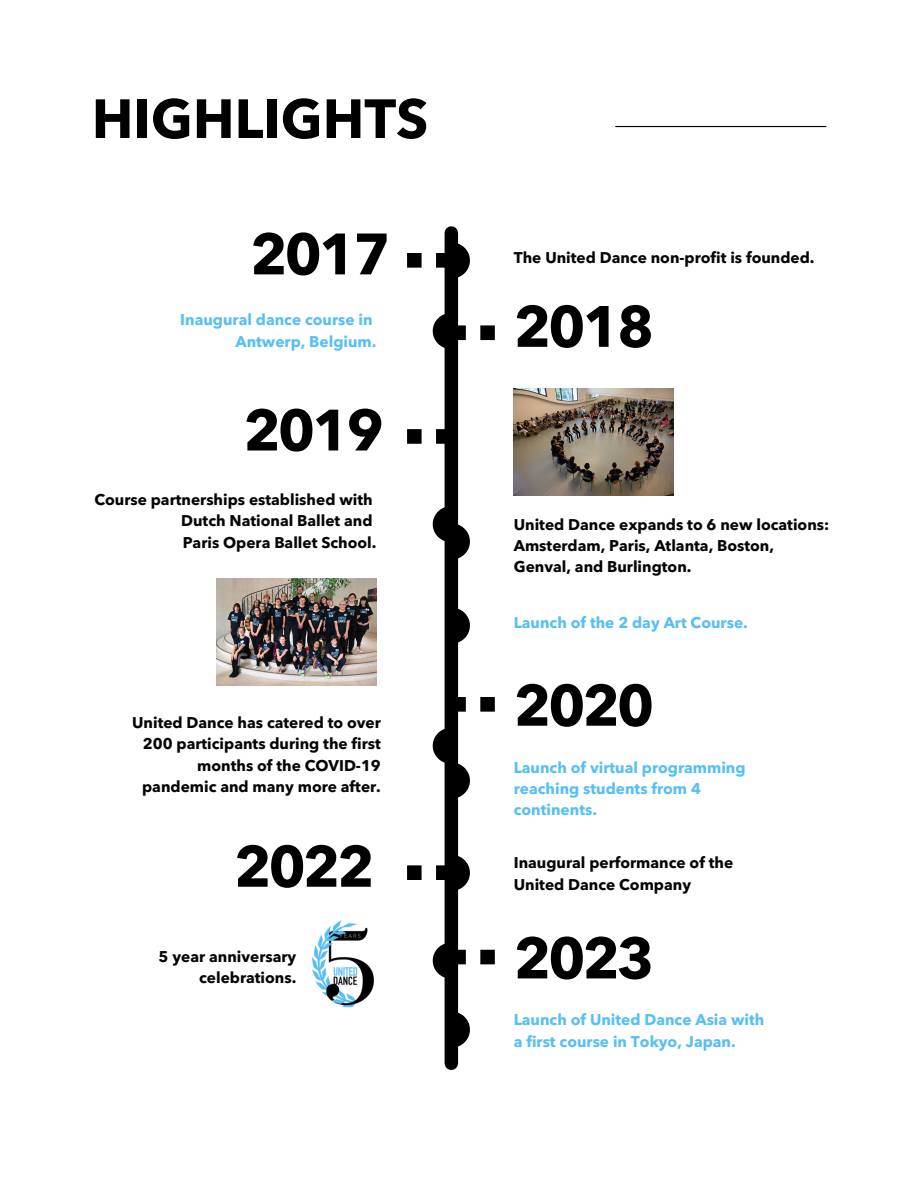
<style>
.page{position:relative;width:918px;height:1188px;background:#fff}
.page>*{position:absolute;margin:0;border:0;box-sizing:border-box;transform-origin:0 0}
.t1{font:700 57.75px "Avenir Next LT Pro";letter-spacing:-.05em;color:#000}
.t2{font:700 54.6px "Avenir Next LT Pro";color:#000}
.t3{font:700 15.45px/21.3px "Avenir Next LT Pro";color:#040606}
.t4{font:700 15.45px/21.3px "Avenir Next LT Pro";color:#57bff6}
</style>
<div class="page">
<div style="left:445px;top:233px;width:13px;height:830px;background:#000"></div>
<hr style="left:616px;top:126px;width:210px;height:1px;background:#000">
<img style="left:514px;top:389px;width:160px;height:107px">
<svg style="left:433px;top:506px;width:37px;height:53px"></svg>
<svg style="left:458px;top:608px;width:12px;height:36px"></svg>
<img style="left:216px;top:579px;width:160px;height:107px">
<svg style="left:433px;top:728px;width:37px;height:71px"></svg>
<svg style="left:407px;top:242px;width:63px;height:36px"></svg>
<svg style="left:433px;top:313px;width:62px;height:36px"></svg>
<svg style="left:407px;top:429px;width:38px;height:15px"></svg>
<svg style="left:458px;top:697px;width:37px;height:15px"></svg>
<svg style="left:407px;top:855px;width:63px;height:36px"></svg>
<svg style="left:433px;top:943px;width:62px;height:36px"></svg>
<svg style="left:458px;top:1012px;width:12px;height:36px"></svg>
<img style="left:311px;top:920px;width:63px;height:88px">
<p class="t2" style="left:92px;top:97px;width:338px">HIGHLIGHTS</p>
<p class="t1" style="left:250px;top:231px;width:142px">2017</p>
<p class="t4" style="left:180px;top:311px;width:194px">Inaugural dance course in</p>
<p class="t4" style="left:235px;top:332px;width:143px">Antwerp, Belgium.</p>
<p class="t1" style="left:243px;top:407px;width:142px">2019</p>
<p class="t3" style="left:94px;top:490px;width:280px">Course partnerships established with</p>
<p class="t3" style="left:181px;top:512px;width:193px">Dutch National Ballet and</p>
<p class="t3" style="left:183px;top:533px;width:195px">Paris Opera Ballet School.</p>
<p class="t3" style="left:132px;top:713px;width:250px;text-align:right">United Dance has catered to over<br>200 participants during the first months of the COVID-19 pandemic and many more after.</p>
<p class="t3" style="left:514px;top:249px;width:302px">The United Dance non-profit is founded.</p>
<p class="t1" style="left:514px;top:303px;width:142px">2018</p>
<p class="t3" style="left:514px;top:515px;width:317px">United Dance expands to 6 new locations:</p>
<p class="t3" style="left:514px;top:537px;width:262px">Amsterdam, Paris, Atlanta, Boston,<br>Genval, and Burlington.</p>
<p class="t4" style="left:514px;top:614px;width:236px">Launch of the 2 day Art Course.</p>
<p class="t1" style="left:514px;top:682px;width:142px">2020</p>
<p class="t4" style="left:514px;top:758px;width:233px">Launch of virtual programming reaching students from 4 continents.</p>
<p class="t1" style="left:234px;top:843px;width:142px">2022</p>
<p class="t3" style="left:514px;top:854px;width:221px">Inaugural performance of the</p>
<p class="t3" style="left:514px;top:875px;width:179px">United Dance Company</p>
<p class="t3" style="left:159px;top:947px;width:139px">5 year anniversary</p>
<p class="t3" style="left:199px;top:968px;width:99px">celebrations.</p>
<p class="t1" style="left:514px;top:935px;width:142px">2023</p>
<p class="t4" style="left:514px;top:1011px;width:252px">Launch of United Dance Asia with a first course in Tokyo, Japan.</p>
</div>
